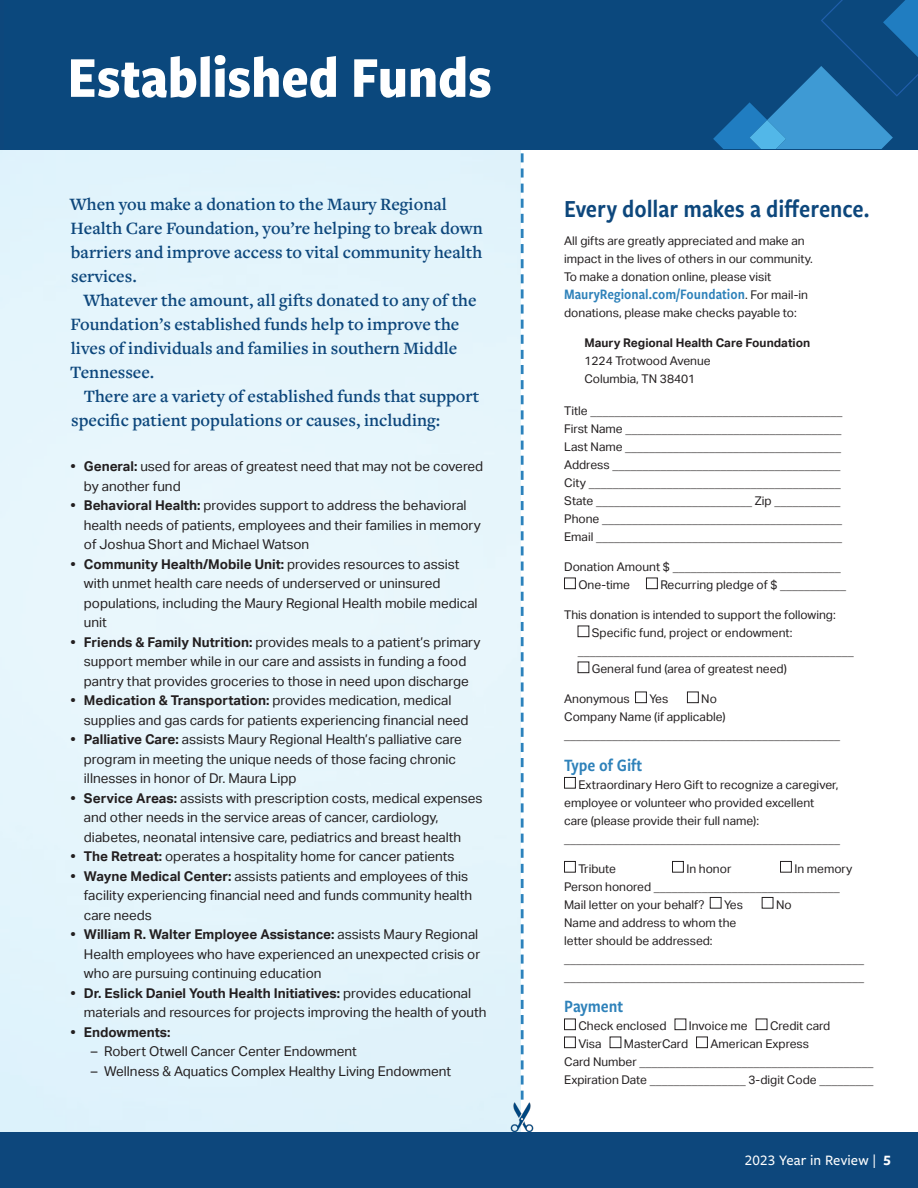
<style>
.page{position:relative;width:918px;height:1188px;background:#fff}
.page>*{position:absolute;margin:0;border:0;box-sizing:border-box;transform-origin:0 0}
.t1{font:700 60px "Freight Sans Cnd Pro";color:#fff}
.t2{font:25.5px "Freight Sans Cnd Pro Semi";color:#0d477c}
.t3{font:600 18px/24px "Freight Text Pro";color:#0d477c}
.t4{font:18px "Freight Sans Cnd Pro Semi";color:#2f82ba}
.t5{font:15px "Freight Sans Cnd Pro Semi";color:#2f82ba}
.t6{font:500 15px "Freight Sans Pro";letter-spacing:.01em;color:#fff}
.t7{font:13.5px/19.5px "Aktiv Grotesk";color:#231f20}
.t8{font:700 13.5px "Aktiv Grotesk";color:#231f20}
.t9{font:12px/18px "Aktiv Grotesk";color:#231f20}
.t10{font:700 12px "Aktiv Grotesk";color:#231f20}
.s1{font-weight:700}
.s2{font-family:"Aktiv Grotesk";font-size:12px;color:#231f20}
</style>
<div class="page">
<svg style="left:521px;top:149px;width:3px;height:951px"></svg>
<div style="left:0;top:149px;width:521px;height:984px;background:#e5f5fc"></div>
<div style="left:4px;top:0;width:914px;height:149px;background:#0b487d"></div>
<svg style="left:713px;top:0;width:205px;height:149px"></svg>
<div style="left:564px;top:578px;width:12px;height:11px;border:1px solid #231f20"></div>
<div style="left:646px;top:578px;width:12px;height:11px;border:1px solid #231f20"></div>
<div style="left:578px;top:626px;width:11px;height:11px;border:1px solid #231f20"></div>
<div style="left:578px;top:662px;width:11px;height:11px;border:1px solid #231f20"></div>
<div style="left:635px;top:692px;width:12px;height:11px;border:1px solid #231f20"></div>
<div style="left:687px;top:692px;width:12px;height:11px;border:1px solid #231f20"></div>
<div style="left:564px;top:777px;width:12px;height:12px;border:1px solid #231f20"></div>
<div style="left:564px;top:861px;width:12px;height:12px;border:1px solid #231f20"></div>
<div style="left:672px;top:861px;width:12px;height:12px;border:1px solid #231f20"></div>
<div style="left:780px;top:861px;width:12px;height:12px;border:1px solid #231f20"></div>
<div style="left:710px;top:897px;width:11px;height:12px;border:1px solid #231f20"></div>
<div style="left:762px;top:897px;width:11px;height:12px;border:1px solid #231f20"></div>
<div style="left:564px;top:1019px;width:12px;height:11px;border:1px solid #231f20"></div>
<div style="left:675px;top:1019px;width:11px;height:11px;border:1px solid #231f20"></div>
<div style="left:756px;top:1019px;width:11px;height:11px;border:1px solid #231f20"></div>
<div style="left:564px;top:1037px;width:12px;height:11px;border:1px solid #231f20"></div>
<div style="left:610px;top:1037px;width:11px;height:11px;border:1px solid #231f20"></div>
<div style="left:696px;top:1037px;width:12px;height:11px;border:1px solid #231f20"></div>
<img style="left:505px;top:1101px;width:34px;height:32px">
<div style="left:0;top:1133px;width:918px;height:55px;background:#0d477c"></div>
<p class="t1" style="left:68px;top:36px;width:426px">Established Funds</p>
<p class="t3" style="left:70px;top:192px;width:414px">When you make a donation to the Maury Regional Health Care Foundation, you’re helping to break down barriers and improve access to vital community health services.</p>
<p class="t3" style="left:70px;top:288px;width:408px;text-indent:13px">Whatever the amount, all gifts donated to any of the Foundation’s established funds help to improve the lives of individuals and families in southern Middle Tennessee.</p>
<p class="t3" style="left:71px;top:384px;width:410px;text-indent:12px">There are a variety of established funds that support specific patient populations or causes, including:</p>
<p class="t7" style="left:84px;top:457px;width:401px;text-indent:-14px"><span class="s1">• General:</span> used for areas of greatest need that may not be covered by another fund</p>
<p class="t7" style="left:84px;top:496px;width:398px;text-indent:-14px"><span class="s1">• Behavioral Health:</span> provides support to address the behavioral health needs of patients, employees and their families in memory of Joshua Short and Michael Watson</p>
<p class="t7" style="left:84px;top:554px;width:395px;text-indent:-14px"><span class="s1">• Community Health/Mobile Unit:</span> provides resources to assist with unmet health care needs of underserved or uninsured populations, including the Maury Regional Health mobile medical unit</p>
<p class="t7" style="left:70px;top:632px;width:412px;text-align:center"><span class="s1">• Friends &amp; Family Nutrition:</span> provides meals to a patient’s primary support member while in our care and assists in funding a food pantry that provides groceries to those in need upon discharge</p>
<p class="t7" style="left:84px;top:691px;width:386px;text-indent:-14px"><span class="s1">• Medication &amp; Transportation:</span> provides medication, medical supplies and gas cards for patients experiencing financial need</p>
<p class="t7" style="left:84px;top:730px;width:379px;text-indent:-14px"><span class="s1">• Palliative Care:</span> assists Maury Regional Health’s palliative care program in meeting the unique needs of those facing chronic illnesses in honor of Dr. Maura Lipp</p>
<p class="t7" style="left:84px;top:788px;width:400px;text-indent:-14px"><span class="s1">• Service Areas:</span> assists with prescription costs, medical expenses and other needs in the service areas of cancer, cardiology, diabetes, neonatal intensive care, pediatrics and breast health</p>
<p class="t7" style="left:70px;top:847px;width:386px"><span class="s1">• The Retreat:</span> operates a hospitality home for cancer patients</p>
<p class="t7" style="left:84px;top:866px;width:390px;text-indent:-14px"><span class="s1">• Wayne Medical Center:</span> assists patients and employees of this facility experiencing financial need and funds community health care needs</p>
<p class="t7" style="left:84px;top:925px;width:398px;text-indent:-14px"><span class="s1">• William R. Walter Employee Assistance:</span> assists Maury Regional<br>Health employees who have experienced an unexpected crisis or who are pursuing continuing education</p>
<p class="t7" style="left:84px;top:983px;width:404px;text-indent:-14px"><span class="s1">• Dr. Eslick Daniel Youth Health Initiatives:</span> provides educational materials and resources for projects improving the health of youth</p>
<p class="t8" style="left:70px;top:1024px;width:102px">• Endowments:</p>
<p class="t7" style="left:91px;top:1042px;width:268px">– Robert Otwell Cancer Center Endowment</p>
<p class="t7" style="left:91px;top:1061px;width:362px">– Wellness &amp; Aquatics Complex Healthy Living Endowment</p>
<p class="t2" style="left:564px;top:191px;width:307px">Every dollar makes a difference.</p>
<p class="t9" style="left:564px;top:232px;width:250px">All gifts are greatly appreciated and make an impact in the lives of others in our community.</p>
<p class="t9" style="left:564px;top:268px;width:209px">To make a donation online, please visit</p>
<p class="t5" style="left:564px;top:284px;width:245px">MauryRegional.com/Foundation<span class="s2">. For mail-in</span></p>
<p class="t9" style="left:564px;top:304px;width:234px">donations, please make checks payable to:</p>
<p class="t10" style="left:584px;top:336px;width:227px">Maury Regional Health Care Foundation</p>
<p class="t9" style="left:584px;top:352px;width:128px">1224 Trotwood Avenue</p>
<p class="t9" style="left:584px;top:370px;width:112px">Columbia, TN 38401</p>
<p class="t9" style="left:564px;top:402px;width:280px">Title __________________________________________</p>
<p class="t9" style="left:564px;top:420px;width:279px">First Name ____________________________________</p>
<p class="t9" style="left:564px;top:438px;width:279px">Last Name ____________________________________</p>
<p class="t9" style="left:564px;top:456px;width:278px">Address ______________________________________</p>
<p class="t9" style="left:564px;top:474px;width:278px">City __________________________________________</p>
<p class="t9" style="left:564px;top:492px;width:278px">State __________________________ Zip ___________</p>
<p class="t9" style="left:564px;top:510px;width:279px">Phone ________________________________________</p>
<p class="t9" style="left:564px;top:528px;width:279px">Email _________________________________________</p>
<p class="t9" style="left:564px;top:558px;width:278px">Donation Amount $ ____________________________</p>
<p class="t9" style="left:578px;top:576px;width:53px">One-time</p>
<p class="t9" style="left:660px;top:576px;width:187px">Recurring pledge of $ ___________</p>
<p class="t9" style="left:564px;top:606px;width:273px">This donation is intended to support the following:</p>
<p class="t9" style="left:592px;top:624px;width:202px">Specific fund, project or endowment:</p>
<p class="t9" style="left:578px;top:642px;width:277px">______________________________________________</p>
<p class="t9" style="left:592px;top:660px;width:197px">General fund (area of greatest need)</p>
<p class="t9" style="left:564px;top:690px;width:67px">Anonymous</p>
<p class="t9" style="left:649px;top:690px;width:20px">Yes</p>
<p class="t9" style="left:701px;top:690px;width:17px">No</p>
<p class="t9" style="left:564px;top:708px;width:163px">Company Name (if applicable)</p>
<p class="t9" style="left:564px;top:726px;width:277px">______________________________________________</p>
<p class="t4" style="left:564px;top:752px;width:80px">Type of Gift</p>
<p class="t9" style="left:564px;top:775px;width:276px;text-indent:14px">Extraordinary Hero Gift to recognize a caregiver, employee or volunteer who provided excellent care (please provide their full name):</p>
<p class="t9" style="left:564px;top:829px;width:277px">______________________________________________</p>
<p class="t9" style="left:578px;top:859px;width:39px">Tribute</p>
<p class="t9" style="left:686px;top:859px;width:47px">In honor</p>
<p class="t9" style="left:794px;top:859px;width:60px">In memory</p>
<p class="t9" style="left:564px;top:877px;width:277px">Person honored _______________________________</p>
<p class="t9" style="left:564px;top:895px;width:142px">Mail letter on your behalf?</p>
<p class="t9" style="left:724px;top:895px;width:20px">Yes</p>
<p class="t9" style="left:776px;top:895px;width:17px">No</p>
<p class="t9" style="left:564px;top:913px;width:174px">Name and address to whom the letter should be addressed:</p>
<p class="t9" style="left:564px;top:949px;width:301px">__________________________________________________ __________________________________________________</p>
<p class="t4" style="left:564px;top:994px;width:61px">Payment</p>
<p class="t9" style="left:578px;top:1017px;width:90px">Check enclosed</p>
<p class="t9" style="left:689px;top:1017px;width:60px">Invoice me</p>
<p class="t9" style="left:770px;top:1017px;width:62px">Credit card</p>
<p class="t9" style="left:578px;top:1035px;width:25px">Visa</p>
<p class="t9" style="left:624px;top:1035px;width:66px">MasterCard</p>
<p class="t9" style="left:710px;top:1035px;width:100px">American Express</p>
<p class="t9" style="left:564px;top:1053px;width:311px">Card Number _______________________________________</p>
<p class="t9" style="left:564px;top:1071px;width:311px">Expiration Date ________________ 3-digit Code _________</p>
<p class="t6" style="left:745px;top:1150px;width:148px">2023 Year in Review | <span class="s1">5</span></p>
</div>
